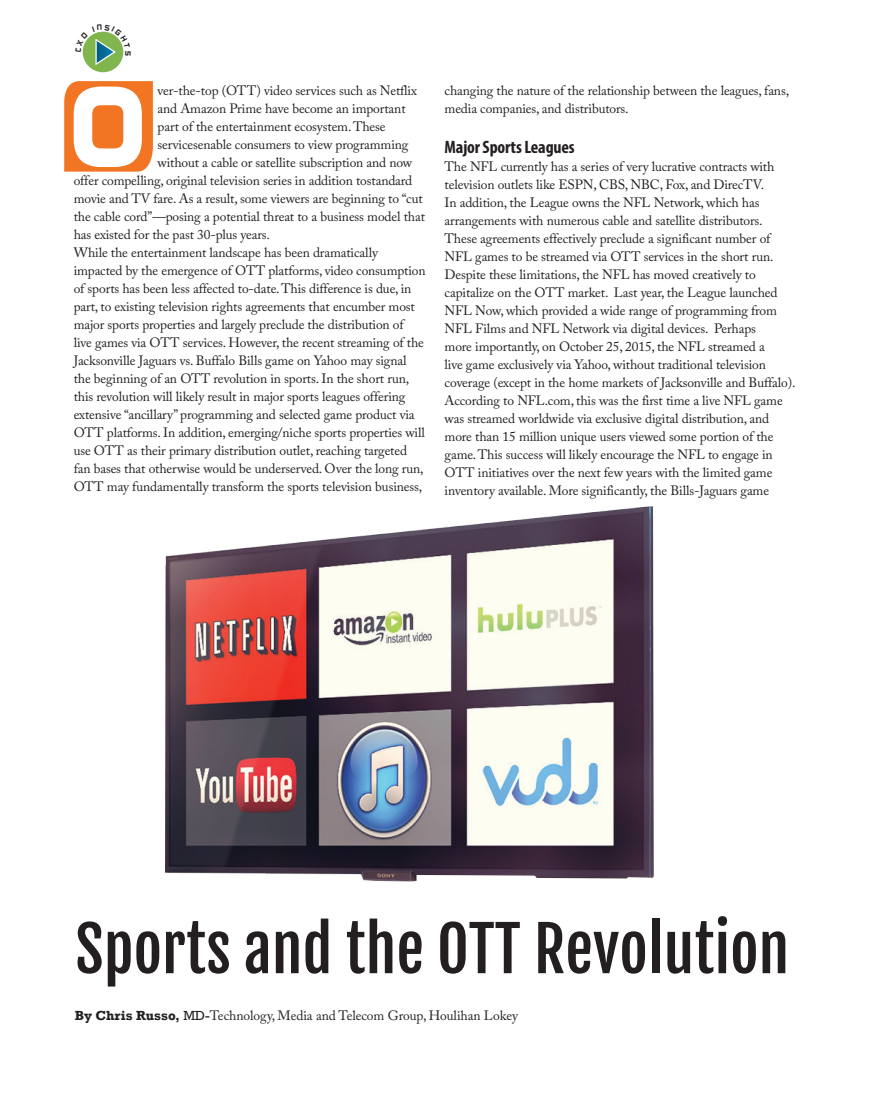
<style>
.page{position:relative;width:872px;height:1106px;background:#fff}
.page>*{position:absolute;margin:0;border:0;box-sizing:border-box;transform-origin:0 0}
.t1{font:126.75px "Airstrip Four";color:#fff}
.t2{font:61.5px "Fjalla One";color:#231f20}
.t3{font:700 condensed 18px "Myriad Pro";letter-spacing:-.01em;color:#231f20}
.t4{font:13.5px/18px "Adobe Caslon Pro";letter-spacing:-.01em;color:#231f20}
.s1{font-family:"Rockwell";font-weight:700}
.s2{font-family:"Rockwell"}
</style>
<div class="page">
<img style="left:165px;top:506px;width:489px;height:376px">
<svg style="left:64px;top:31px;width:89px;height:141px"></svg>
<h1 class="t1" style="left:67px;top:51px;width:82px">O</h1>
<p class="t4" style="left:158px;top:81px;width:261px">ver-the-top (OTT) video services such as Netflix</p>
<p class="t4" style="left:158px;top:99px;width:249px">and Amazon Prime have become an important</p>
<p class="t4" style="left:158px;top:117px;width:229px">part of the entertainment ecosystem. These</p>
<p class="t4" style="left:158px;top:135px;width:252px">servicesenable consumers to view programming</p>
<p class="t4" style="left:158px;top:153px;width:256px">without a cable or satellite subscription and now</p>
<p class="t4" style="left:74px;top:171px;width:340px">offer compelling, original television series in addition tostandard</p>
<p class="t4" style="left:74px;top:189px;width:350px">movie and TV fare. As a result, some viewers are beginning to “cut</p>
<p class="t4" style="left:74px;top:207px;width:353px">the cable cord”—posing a potential threat to a business model that</p>
<p class="t4" style="left:74px;top:225px;width:198px">has existed for the past 30-plus years.</p>
<p class="t4" style="left:74px;top:243px;width:306px">While the entertainment landscape has been dramatically</p>
<p class="t4" style="left:74px;top:261px;width:353px">impacted by the emergence of OTT platforms, video consumption</p>
<p class="t4" style="left:74px;top:279px;width:339px">of sports has been less affected to-date. This difference is due, in</p>
<p class="t4" style="left:74px;top:297px;width:343px">part, to existing television rights agreements that encumber most</p>
<p class="t4" style="left:74px;top:315px;width:331px">major sports properties and largely preclude the distribution of</p>
<p class="t4" style="left:74px;top:333px;width:352px">live games via OTT services. However, the recent streaming of the</p>
<p class="t4" style="left:74px;top:351px;width:334px">Jacksonville Jaguars vs. Buffalo Bills game on Yahoo may signal</p>
<p class="t4" style="left:74px;top:369px;width:337px">the beginning of an OTT revolution in sports. In the short run,</p>
<p class="t4" style="left:74px;top:387px;width:333px">this revolution will likely result in major sports leagues offering</p>
<p class="t4" style="left:74px;top:405px;width:342px">extensive “ancillary” programming and selected game product via</p>
<p class="t4" style="left:74px;top:423px;width:353px">OTT platforms. In addition, emerging/niche sports properties will</p>
<p class="t4" style="left:74px;top:441px;width:335px">use OTT as their primary distribution outlet, reaching targeted</p>
<p class="t4" style="left:74px;top:459px;width:351px">fan bases that otherwise would be underserved. Over the long run,</p>
<p class="t4" style="left:74px;top:477px;width:350px">OTT may fundamentally transform the sports television business,</p>
<p class="t4" style="left:444px;top:81px;width:346px">changing the nature of the relationship between the leagues, fans, media companies, and distributors.</p>
<h3 class="t3" style="left:444px;top:135px;width:132px">Major Sports Leagues</h3>
<p class="t4" style="left:444px;top:157px;width:352px">The NFL currently has a series of very lucrative contracts with television outlets like ESPN, CBS, NBC, Fox, and DirecTV.<br>In addition, the League owns the NFL Network, which has arrangements with numerous cable and satellite distributors.<br>These agreements effectively preclude a significant number of NFL games to be streamed via OTT services in the short run.<br>Despite these limitations, the NFL has moved creatively to capitalize on the OTT market. Last year, the League launched NFL Now, which provided a wide range of programming from NFL Films and NFL Network via digital devices. Perhaps<br>more importantly, on October 25, 2015, the NFL streamed a<br>live game exclusively via Yahoo, without traditional television coverage (except in the home markets of Jacksonville and Buffalo).<br>According to NFL.com, this was the first time a live NFL game was streamed worldwide via exclusive digital distribution, and more than 15 million unique users viewed some portion of the game. This success will likely encourage the NFL to engage in OTT initiatives over the next few years with the limited game inventory available. More significantly, the Bills-Jaguars game</p>
<h2 class="t2" style="left:75px;top:911px;width:715px">Sports and the OTT Revolution</h2>
<p class="t4" style="left:75px;top:1006px;width:445px"><span class="s1">By Chris Russo,</span> <span class="s2">MD-</span>Technology, Media and Telecom Group, Houlihan Lokey</p>
</div>
